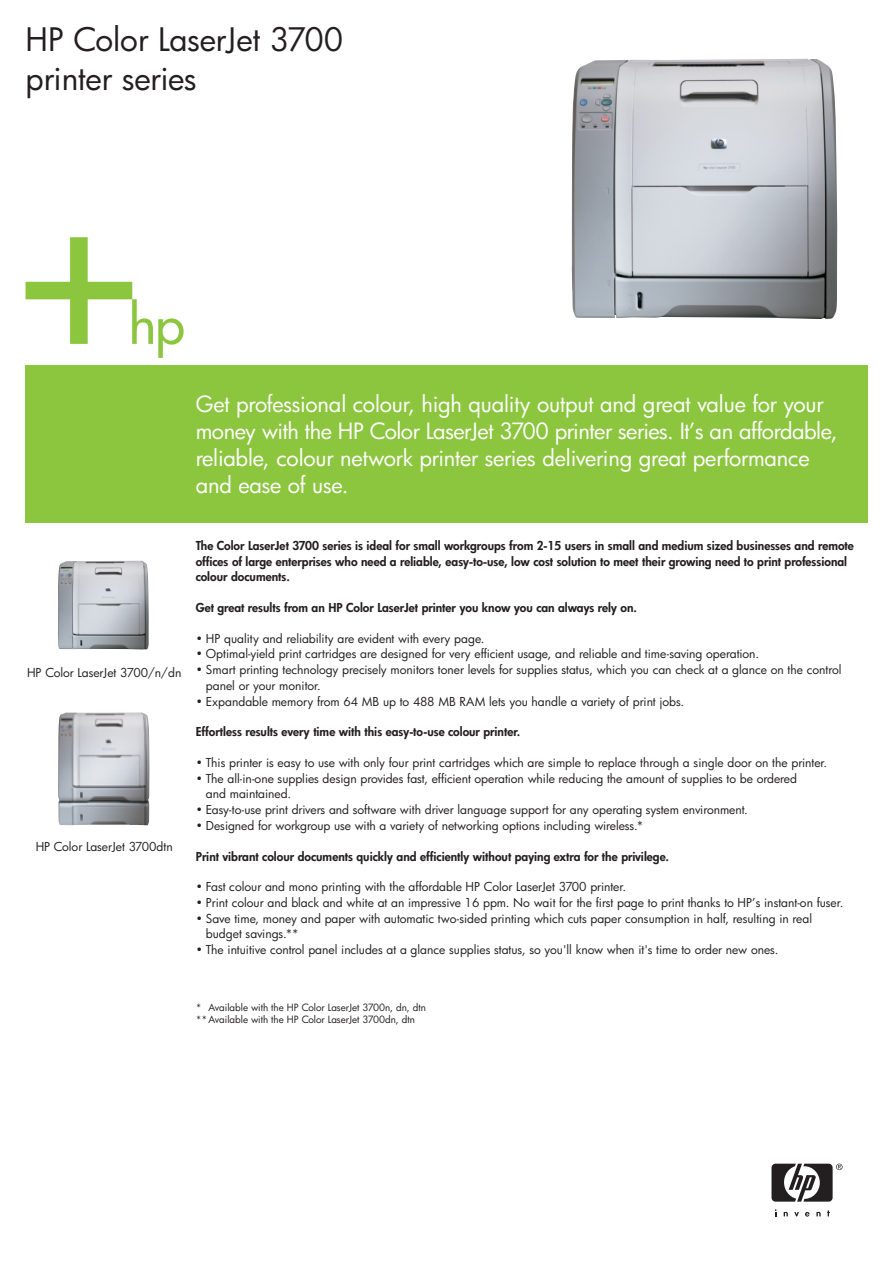
<style>
.page{position:relative;width:893px;height:1263px;background:#fff}
.page>*{position:absolute;margin:0;border:0;box-sizing:border-box;transform-origin:0 0}
.t1{font:31.5px/39px "Futura";letter-spacing:-.005em;color:#231f20}
.t2{font:21.75px/27px "Futura";letter-spacing:-.015em;color:#fff}
.t3{font:12px/15.8px "Futura";color:#231f20}
.t4{font:800 12px/15.8px "Futura";color:#231f20}
.t5{font:9.75px/12px "Futura";color:#231f20}
</style>
<div class="page">
<div style="left:26px;top:366px;width:841px;height:157px;background:#8cc63f"></div>
<svg style="left:26px;top:237px;width:158px;height:121px"></svg>
<img style="left:571px;top:58px;width:266px;height:261px">
<img style="left:58px;top:561px;width:91px;height:89px">
<svg style="left:794px;top:1212px;width:5px;height:4px"></svg>
<svg style="left:783px;top:1212px;width:4px;height:4px"></svg>
<svg style="left:816px;top:1212px;width:4px;height:4px"></svg>
<svg style="left:827px;top:1210px;width:2px;height:6px"></svg>
<svg style="left:805px;top:1212px;width:4px;height:5px"></svg>
<svg style="left:771px;top:1164px;width:71px;height:38px"></svg>
<img style="left:58px;top:712px;width:91px;height:113px">
<h1 class="t1" style="left:26px;top:23px;width:319px">HP Color LaserJet 3700 printer series</h1>
<h2 class="t2" style="left:196px;top:393px;width:643px">Get professional colour, high quality output and great value for your money with the HP Color LaserJet 3700 printer series. It’s an affordable, reliable, colour network printer series delivering great performance and ease of use.</h2>
<p class="t3" style="left:27px;top:666px;width:156px">HP Color LaserJet 3700/n/dn</p>
<p class="t3" style="left:36px;top:839px;width:138px">HP Color LaserJet 3700dtn</p>
<p class="t4" style="left:196px;top:539px;width:659px">The Color LaserJet 3700 series is ideal for small workgroups from 2-15 users in small and medium sized businesses and remote offices of large enterprises who need a reliable, easy-to-use, low cost solution to meet their growing need to print professional colour documents.</p>
<p class="t4" style="left:196px;top:601px;width:442px">Get great results from an HP Color LaserJet printer you know you can always rely on.</p>
<p class="t3" style="left:196px;top:631px;width:290px">• HP quality and reliability are evident with every page.</p>
<p class="t3" style="left:196px;top:647px;width:565px">• Optimal-yield print cartridges are designed for very efficient usage, and reliable and time-saving operation.</p>
<p class="t3" style="left:206px;top:663px;width:637px;text-indent:-10px">• Smart printing technology precisely monitors toner levels for supplies status, which you can check at a glance on the control panel or your monitor.</p>
<p class="t3" style="left:196px;top:694px;width:490px">• Expandable memory from 64 MB up to 488 MB RAM lets you handle a variety of print jobs.</p>
<p class="t4" style="left:196px;top:725px;width:326px">Effortless results every time with this easy-to-use colour printer.</p>
<p class="t3" style="left:196px;top:756px;width:633px">• This printer is easy to use with only four print cartridges which are simple to replace through a single door on the printer.</p>
<p class="t3" style="left:206px;top:771px;width:592px;text-indent:-10px">• The all-in-one supplies design provides fast, efficient operation while reducing the amount of supplies to be ordered and maintained.</p>
<p class="t3" style="left:196px;top:803px;width:553px">• Easy-to-use print drivers and software with driver language support for any operating system environment.</p>
<p class="t3" style="left:196px;top:819px;width:449px">• Designed for workgroup use with a variety of networking options including wireless.*</p>
<p class="t4" style="left:196px;top:849px;width:475px">Print vibrant colour documents quickly and efficiently without paying extra for the privilege.</p>
<p class="t3" style="left:196px;top:880px;width:432px">• Fast colour and mono printing with the affordable HP Color LaserJet 3700 printer.</p>
<p class="t3" style="left:196px;top:896px;width:649px">• Print colour and black and white at an impressive 16 ppm. No wait for the first page to print thanks to HP’s instant-on fuser.</p>
<p class="t3" style="left:206px;top:911px;width:607px;text-indent:-10px">• Save time, money and paper with automatic two-sided printing which cuts paper consumption in half, resulting in real budget savings.**</p>
<p class="t3" style="left:196px;top:943px;width:584px">• The intuitive control panel includes at a glance supplies status, so you'll know when it's time to order new ones.</p>
<p class="t5" style="left:196px;top:1002px;width:232px">* Available with the HP Color LaserJet 3700n, dn, dtn **Available with the HP Color LaserJet 3700dn, dtn</p>
</div>
